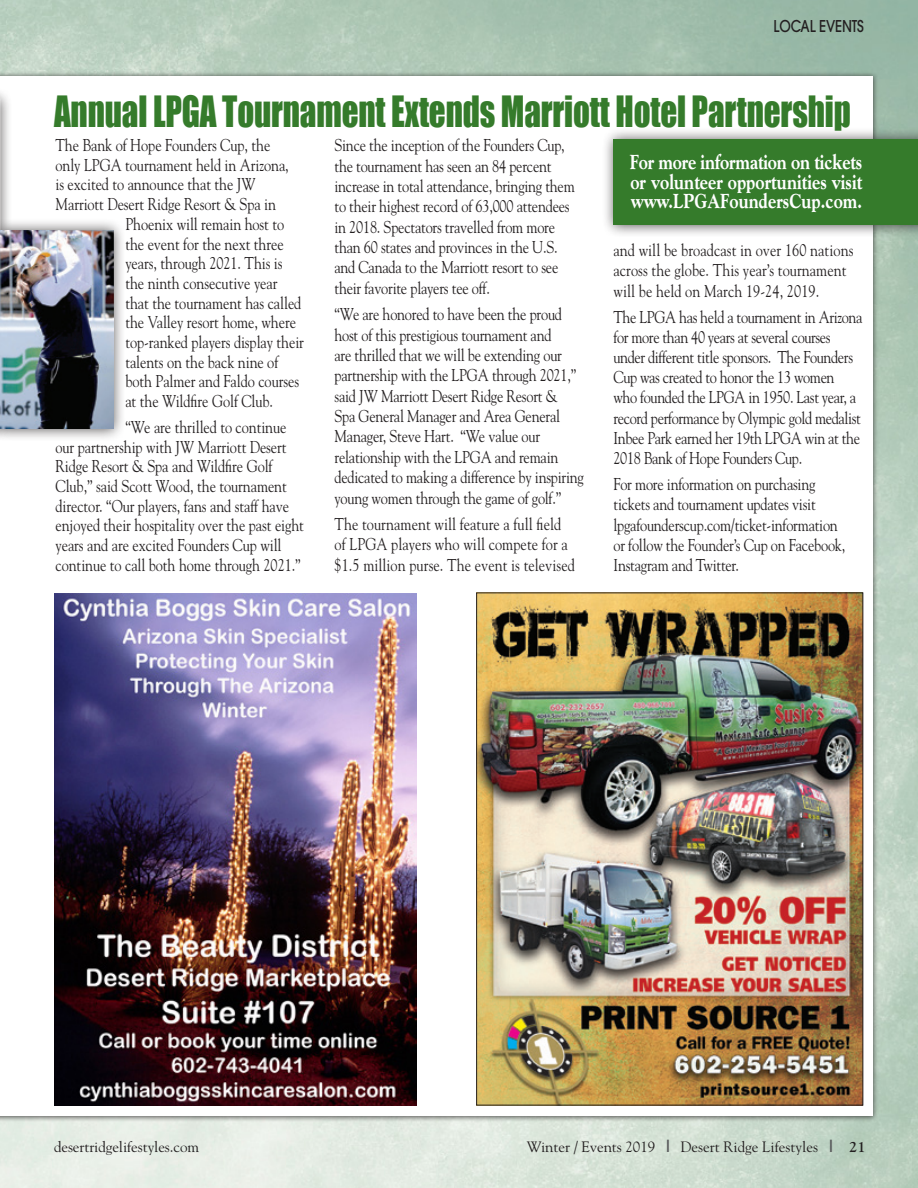
<style>
.page{position:relative;width:918px;height:1188px;background:#fff}
.page>*{position:absolute;margin:0;border:0;box-sizing:border-box;transform-origin:0 0}
.t1{font:39.6px "Impact";letter-spacing:-.005em;color:#357b2b;scale:.83 1}
.t2{font:800 20.7px/19.5px "Goudy";letter-spacing:.005em;color:#fff;text-align:justify;scale:.8 1}
.t3{font:17.1px/20.4px "Goudy";letter-spacing:-.015em;color:#231f20;scale:.83 1}
.t4{font:17.1px/20.4px "Goudy";letter-spacing:.005em;color:#231f20;scale:.83 1}
.t5{font:500 16.2px "Avant Garde";letter-spacing:-.01em;color:#231f20;scale:.83 1}
.t6{font:15px "Goudy";letter-spacing:-.005em;color:#231f20}
.t7{font:700 15px "Goudy";color:#231f20}
.s1{font-family:"Goudy Heavyface";font-size:17.1px;color:#57585a}
</style>
<div class="page">
<div style="left:601px;top:127px;width:317px;height:111px;background:#231f20;opacity:.75"></div>
<div style="left:614px;top:139px;width:304px;height:86px;background:#357b2b"></div>
<div style="left:0;top:87px;width:12px;height:354px;background:#231f20;opacity:.75"></div>
<img style="left:0;top:99px;width:1px;height:329px">
<img style="left:478px;top:594px;width:383px;height:510px">
<img style="left:54px;top:593px;width:362px;height:513px">
<div style="left:0;top:218px;width:126px;height:223px;background:#231f20;opacity:.75"></div>
<img style="left:0;top:230px;width:113px;height:198px">
<p class="t5" style="left:774px;top:16px;width:110px">LOCAL EVENTS</p>
<h1 class="t1" style="left:54px;top:81px;width:962px">Annual LPGA Tournament Extends Marriott Hotel Partnership</h1>
<p class="t3" style="left:56px;top:134px;width:260px">The Bank of Hope Founders Cup, the</p>
<p class="t3" style="left:56px;top:154px;width:283px">only LPGA tournament held in Arizona,</p>
<p class="t3" style="left:56px;top:174px;width:243px">is excited to announce that the JW</p>
<p class="t3" style="left:56px;top:193px;width:267px">Marriott Desert Ridge Resort &amp; Spa in</p>
<p class="t3" style="left:125px;top:213px;width:193px">Phoenix will remain host to</p>
<p class="t3" style="left:125px;top:233px;width:192px">the event for the next three</p>
<p class="t3" style="left:125px;top:253px;width:191px">years, through 2021. This is</p>
<p class="t3" style="left:125px;top:272px;width:185px">the ninth consecutive year</p>
<p class="t3" style="left:125px;top:292px;width:214px">that the tournament has called</p>
<p class="t3" style="left:125px;top:312px;width:207px">the Valley resort home, where</p>
<p class="t3" style="left:125px;top:331px;width:217px">top-ranked players display their</p>
<p class="t3" style="left:125px;top:351px;width:186px">talents on the back nine of</p>
<p class="t3" style="left:125px;top:371px;width:211px">both Palmer and Faldo courses</p>
<p class="t3" style="left:125px;top:390px;width:180px">at the Wildfire Golf Club.</p>
<p class="t3" style="left:56px;top:417px;width:301px;line-height:19.6px;text-indent:70px">“We are thrilled to continue our partnership with JW Marriott Desert Ridge Resort &amp; Spa and Wildfire Golf Club,” said Scott Wood, the tournament director. “Our players, fans and staff have enjoyed their hospitality over the past eight years and are excited Founders Cup will continue to call both home through 2021.”</p>
<p class="t3" style="left:335px;top:134px;width:291px">Since the inception of the Founders Cup, the tournament has seen an 84 percent increase in total attendance, bringing them to their highest record of 63,000 attendees in 2018. Spectators travelled from more than 60 states and provinces in the U.S. and Canada to the Marriott resort to see their favorite players tee off.</p>
<p class="t3" style="left:335px;top:304px;width:302px">“We are honored to have been the proud host of this prestigious tournament and<br>are thrilled that we will be extending our partnership with the LPGA through 2021,” said JW Marriott Desert Ridge Resort &amp;<br>Spa General Manager and Area General Manager, Steve Hart. “We value our relationship with the LPGA and remain dedicated to making a difference by inspiring young women through the game of golf.”</p>
<p class="t4" style="left:335px;top:513px;width:291px">The tournament will feature a full field of LPGA players who will compete for a $1.5 million purse. The event is televised</p>
<p class="t2" style="left:630px;top:152px;width:292px">For more information on tickets or volunteer opportunities visit www.LPGAFoundersCup.com.</p>
<p class="t4" style="left:614px;top:240px;width:291px">and will be broadcast in over 160 nations across the globe. This year’s tournament will be held on March 19-24, 2019.</p>
<p class="t3" style="left:614px;top:306px;width:301px">The LPGA has held a tournament in Arizona for more than 40 years at several courses under different title sponsors. The Founders Cup was created to honor the 13 women who founded the LPGA in 1950. Last year, a record performance by Olympic gold medalist Inbee Park earned her 19th LPGA win at the 2018 Bank of Hope Founders Cup.</p>
<p class="t3" style="left:614px;top:474px;width:281px">For more information on purchasing tickets and tournament updates visit lpgafounderscup.com/ticket-information or follow the Founder’s Cup on Facebook, Instagram and Twitter.</p>
<p class="t6" style="left:54px;top:1137px;width:147px">desertridgelifestyles.com</p>
<p class="t6" style="left:527px;top:1137px;width:307px">Winter / Events 2019 <span class="s1">|</span> Desert Ridge Lifestyles <span class="s1">|</span></p>
<p class="t7" style="left:849px;top:1137px;width:18px">21</p>
</div>
